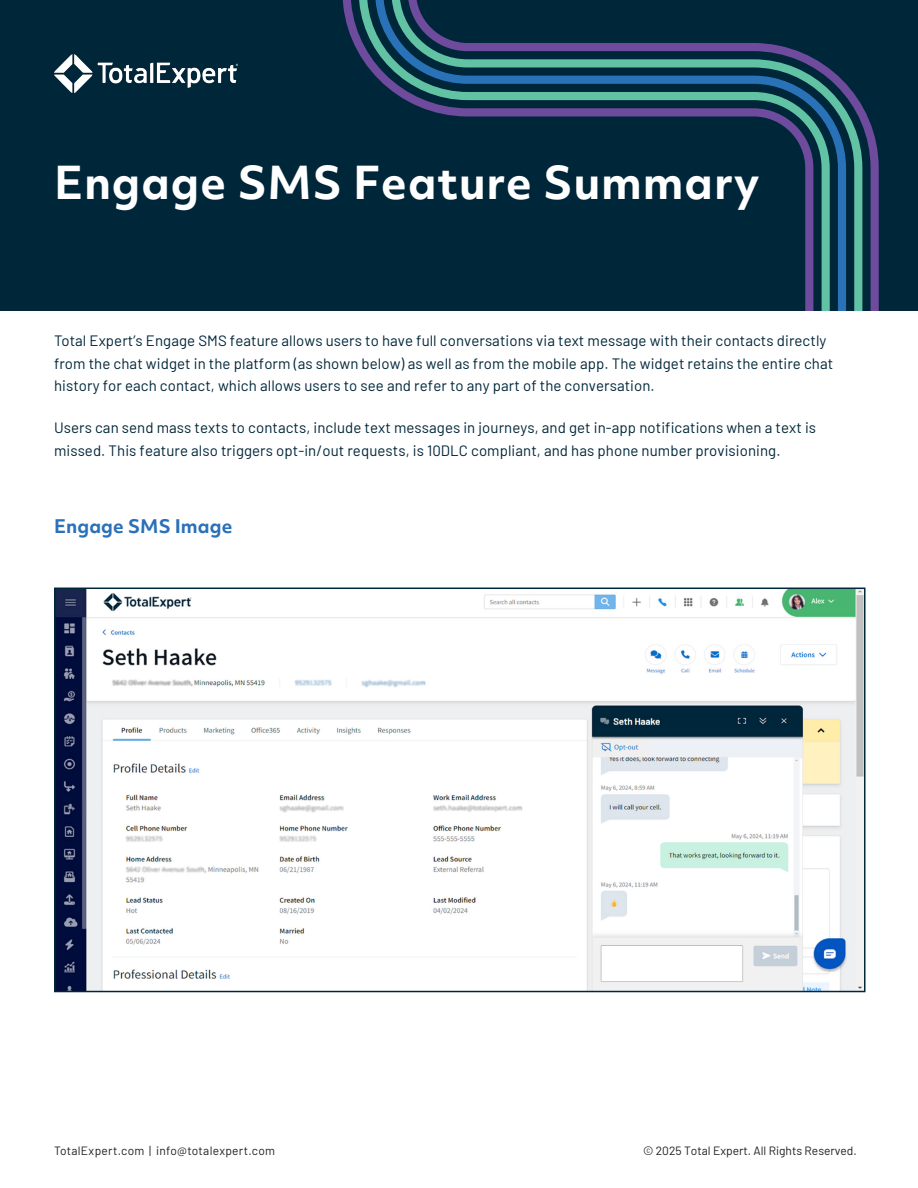
<style>
.page{position:relative;width:918px;height:1188px;background:#fff}
.page>*{position:absolute;margin:0;border:0;box-sizing:border-box;transform-origin:0 0}
.t1{font:700 43.5px "Objektiv Mk 2";letter-spacing:.02em;color:#fff}
.Para_Headline{font:700 18px "Objektiv Mk 2";letter-spacing:.005em;color:#2a71b9}
.Para_Headline-2{font:15px/22.5px "Barlow";letter-spacing:.005em;color:#002639}
.t2{font:12px "Barlow";letter-spacing:.02em;color:#231f20}
.t3{font:12px "Barlow";color:#231f20}
</style>
<div class="page">
<div style="left:0;top:0;width:918px;height:310px;background:#002639"></div>
<img style="left:54px;top:54px;width:184px;height:39px">
<svg style="left:342px;top:0;width:537px;height:310px"></svg>
<svg style="left:371px;top:0;width:479px;height:310px"></svg>
<img style="left:57px;top:591px;width:806px;height:398px">
<div style="left:54px;top:588px;width:812px;height:404px;border:2px solid #002639"></div>
<p class="t1" style="left:54px;top:152px;width:707px">Engage SMS Feature Summary</p>
<p class="Para_Headline-2" style="left:54px;top:329px;width:781px">Total Expert’s Engage SMS feature allows users to have full conversations via text message with their contacts directly from the chat widget in the platform (as shown below) as well as from the mobile app. The widget retains the entire chat history for each contact, which allows users to see and refer to any part of the conversation.</p>
<p class="Para_Headline-2" style="left:54px;top:415px;width:764px;line-height:23.2px">Users can send mass texts to contacts, include text messages in journeys, and get in-app notifications when a text is missed. This feature also triggers opt-in/out requests, is 10DLC compliant, and has phone number provisioning.</p>
<p class="Para_Headline" style="left:54px;top:513px;width:180px">Engage SMS Image</p>
<p class="t2" style="left:54px;top:1142px;width:223px">TotalExpert.com | info@totalexpert.com</p>
<p class="t3" style="left:643px;top:1142px;width:215px">© 2025 Total Expert. All Rights Reserved.</p>
</div>
